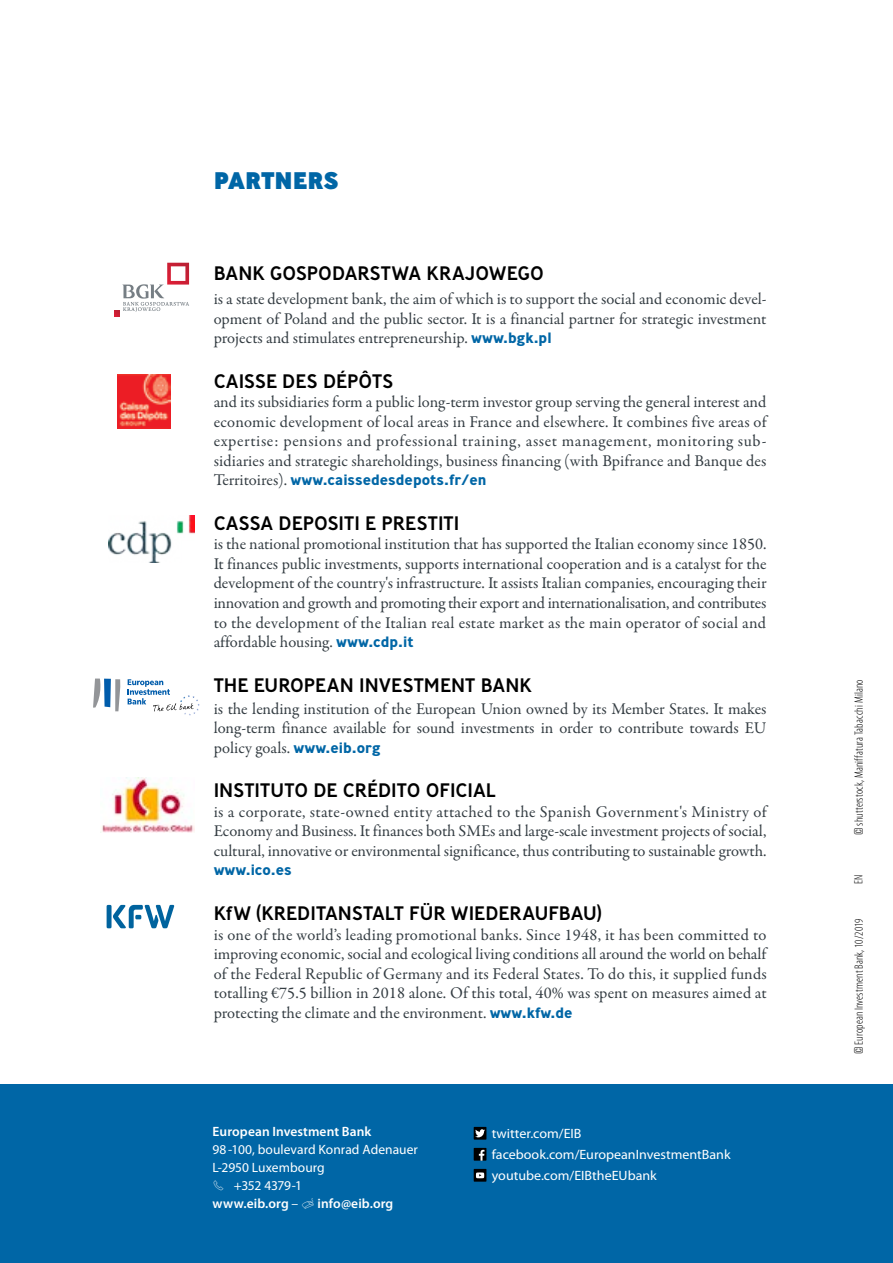
<style>
.page{position:relative;width:893px;height:1263px;background:#fff}
.page>*{position:absolute;margin:0;border:0;box-sizing:border-box;transform-origin:0 0}
.t1{font:800 24px "Ministry";color:#0066a6}
.t2{font:500 19.5px "Ministry";letter-spacing:.005em;color:#000}
.t3{font:16.5px/19.5px "Garamond Premr Pro";color:#333c42;text-align:justify}
.t4{font:700 15px "Ministry";color:#0066a6}
.t5{font:13.5px/21px "Myriad Pro";color:#fff;scale:1.04 1}
.t6{font:13.5px/18px "Myriad Pro";color:#fff}
.t7{font:600 13.5px "Myriad Pro";letter-spacing:.005em;color:#fff}
.t8{font:300 condensed 12px "Myriad Pro";letter-spacing:.01em;color:#000}
.s1{font-family:"Ministry";font-weight:700;font-size:15px;color:#0066a6}
.s2{font-family:"Garamond Premr Pro";font-weight:400;font-size:16.5px;color:#333c42}
.s3{font-family:"Rift";font-weight:400;font-stretch:normal}
.s4{font-weight:600}
</style>
<div class="page">
<div style="left:0;top:1084px;width:893px;height:179px;background:#0066a6"></div>
<div style="left:474px;top:1127px;width:12px;height:13px;background:#000"></div>
<svg style="left:475px;top:1129px;width:10px;height:8px"></svg>
<svg style="left:474px;top:1148px;width:12px;height:13px"></svg>
<svg style="left:479px;top:1150px;width:5px;height:11px"></svg>
<svg style="left:474px;top:1169px;width:12px;height:13px"></svg>
<svg style="left:476px;top:1172px;width:8px;height:6px"></svg>
<svg style="left:93px;top:678px;width:27px;height:33px"></svg>
<svg style="left:128px;top:679px;width:72px;height:37px"></svg>
<svg style="left:114px;top:262px;width:76px;height:55px"></svg>
<img style="left:118px;top:375px;width:53px;height:53px">
<img style="left:109px;top:515px;width:85px;height:48px">
<img style="left:102px;top:777px;width:92px;height:55px">
<div style="left:107px;top:905px;width:5px;height:23px;background:#00639e;border-radius:2px"></div>
<svg style="left:113px;top:905px;width:61px;height:23px"></svg>
<h1 class="t1" style="left:214px;top:164px;width:126px">PARTNERS</h1>
<p class="t2" style="left:214px;top:260px;width:332px">BANK GOSPODARSTWA KRAJOWEGO</p>
<p class="t3" style="left:214px;top:290px;width:554px">is a state development bank, the aim of which is to support the social and economic devel&shy;opment of Poland and the public sector. It is a financial partner for strategic investment projects and stimulates entrepreneurship. <span class="s1">www.bgk.pl</span></p>
<p class="t2" style="left:214px;top:368px;width:181px">CAISSE DES DÉPÔTS</p>
<p class="t3" style="left:214px;top:393px;width:554px">and its subsidiaries form a public long-term investor group serving the general interest and economic development of local areas in France and elsewhere. It combines five areas of expertise: pensions and professional training, asset management, monitoring sub&shy;sidiaries and strategic shareholdings, business financing (with Bpifrance and Banque des</p>
<p class="t4" style="left:214px;top:470px;width:274px"><span class="s2">Territoires).</span> www.caissedesdepots.fr/en</p>
<p class="t2" style="left:214px;top:511px;width:247px">CASSA DEPOSITI E PRESTITI</p>
<p class="t3" style="left:214px;top:535px;width:554px">is the national promotional institution that has supported the Italian economy since 1850.<br>It finances public investments, supports international cooperation and is a catalyst for the development of the country's infrastructure. It assists Italian companies, encouraging their innovation and growth and promoting their export and internationalisation, and contributes to the development of the Italian real estate market as the main operator of social and affordable housing. <span class="s1">www.cdp.it</span></p>
<p class="t2" style="left:214px;top:672px;width:319px">THE EUROPEAN INVESTMENT BANK</p>
<p class="t3" style="left:214px;top:699px;width:554px">is the lending institution of the European Union owned by its Member States. It makes long-term finance available for sound investments in order to contribute towards EU policy goals. <span class="s1">www.eib.org</span></p>
<p class="t2" style="left:214px;top:778px;width:284px">INSTITUTO DE CRÉDITO OFICIAL</p>
<p class="t3" style="left:214px;top:802px;width:554px">is a corporate, state-owned entity attached to the Spanish Government's Ministry of Economy and Business. It finances both SMEs and large-scale investment projects of social, cultural, innovative or environmental significance, thus contributing to sustainable growth.</p>
<p class="t4" style="left:214px;top:860px;width:80px">www.ico.es</p>
<p class="t2" style="left:214px;top:901px;width:389px">KfW (KREDITANSTALT FÜR WIEDERAUFBAU)</p>
<p class="t3" style="left:214px;top:925px;width:555px">is one of the world’s leading promotional banks. Since 1948, it has been committed to improving economic, social and ecological living conditions all around the world on behalf of the Federal Republic of Germany and its Federal States. To do this, it supplied funds totalling €75.5 billion in 2018 alone. Of this total, 40% was spent on measures aimed at protecting the climate and the environment. <span class="s1">www.kfw.de</span></p>
<p class="t8" style="left:852px;top:1054px;width:137px;rotate:-90deg"><span class="s3">©</span> European Investment Bank, 10/2019</p>
<p class="t8" style="left:852px;top:835px;width:157px;rotate:-90deg"><span class="s3">©</span> shutterstock, Maniffatura Tabacchi Milano</p>
<p class="t8" style="left:852px;top:884px;width:11px;rotate:-90deg">EN</p>
<p class="t7" style="left:213px;top:1124px;width:160px">European Investment Bank</p>
<p class="t6" style="left:213px;top:1141px;width:207px">98-100, boulevard Konrad Adenauer<br>L-2950 Luxembourg</p>
<p class="t6" style="left:213px;top:1177px;width:91px">✓ +352 4379-1 <span class="s4">www.eib.org</span> –</p>
<p class="t7" style="left:318px;top:1196px;width:77px">info@eib.org</p>
<p class="t5" style="left:492px;top:1123px;width:231px">twitter.com/EIB facebook.com/EuropeanInvestmentBank youtube.com/EIBtheEUbank</p>
</div>
